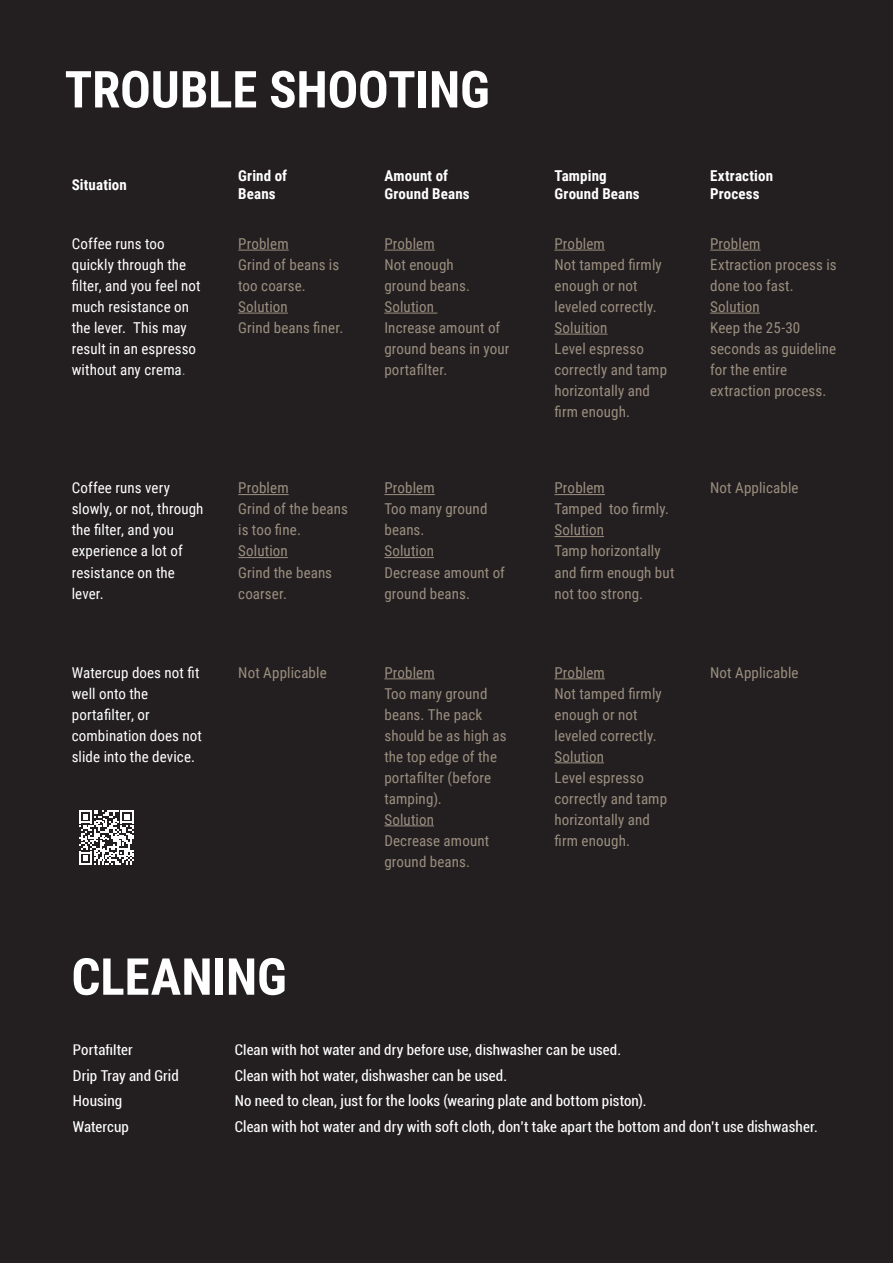
<style>
.page{position:relative;width:893px;height:1263px;background:#231f20}
.page>*{position:absolute;margin:0;border:0;box-sizing:border-box;transform-origin:0 0}
.t1{font:700 51px "Roboto Condensed";letter-spacing:-.005em;color:#fff}
.t2{font:15px/21px "Roboto Condensed";letter-spacing:.01em;color:#9a8e7f}
.t3{font:15px/21px "Roboto Condensed";letter-spacing:.01em;color:#fff}
.t4{font:condensed 15px "Roboto";letter-spacing:.005em;color:#fff}
.t5{font:700 15px "Roboto Condensed";letter-spacing:.01em;color:#fff}
.s1{color:#9a8e7f}
</style>
<div class="page">
<hr style="left:238px;top:250px;width:51px;height:1px;background:#9a8e7f">
<hr style="left:238px;top:313px;width:50px;height:1px;background:#9a8e7f">
<hr style="left:384px;top:250px;width:51px;height:1px;background:#9a8e7f">
<hr style="left:384px;top:313px;width:53px;height:1px;background:#9a8e7f">
<hr style="left:554px;top:250px;width:51px;height:1px;background:#9a8e7f">
<hr style="left:554px;top:334px;width:54px;height:1px;background:#9a8e7f">
<hr style="left:710px;top:250px;width:50px;height:1px;background:#9a8e7f">
<hr style="left:710px;top:313px;width:50px;height:1px;background:#9a8e7f">
<hr style="left:238px;top:494px;width:51px;height:1px;background:#9a8e7f">
<hr style="left:238px;top:557px;width:50px;height:1px;background:#9a8e7f">
<hr style="left:384px;top:494px;width:51px;height:1px;background:#9a8e7f">
<hr style="left:384px;top:557px;width:50px;height:1px;background:#9a8e7f">
<hr style="left:554px;top:494px;width:51px;height:1px;background:#9a8e7f">
<hr style="left:554px;top:536px;width:50px;height:1px;background:#9a8e7f">
<hr style="left:384px;top:678px;width:51px;height:1px;background:#9a8e7f">
<hr style="left:384px;top:825px;width:50px;height:1px;background:#9a8e7f">
<hr style="left:554px;top:678px;width:51px;height:1px;background:#9a8e7f">
<hr style="left:554px;top:762px;width:50px;height:1px;background:#9a8e7f">
<svg style="left:79px;top:810px;width:55px;height:55px"></svg>
<p class="t1" style="left:65px;top:54px;width:427px">TROUBLE SHOOTING</p>
<p class="t5" style="left:72px;top:174px;width:57px">Situation</p>
<p class="t3" style="left:72px;top:233px;width:94px">Coffee runs too</p>
<p class="t3" style="left:72px;top:254px;width:130px">quickly through the filter, and you feel not much resistance on the lever. This may result in an espresso without any crema<span class="s1">.</span></p>
<p class="t5" style="left:238px;top:165px;width:50px">Grind of</p>
<p class="t5" style="left:238px;top:183px;width:39px">Beans</p>
<p class="t2" style="left:238px;top:233px;width:52px">Problem</p>
<p class="t2" style="left:238px;top:254px;width:102px">Grind of beans is</p>
<p class="t2" style="left:238px;top:275px;width:69px">too coarse.</p>
<p class="t2" style="left:238px;top:296px;width:51px">Solution</p>
<p class="t2" style="left:238px;top:317px;width:107px">Grind beans finer.</p>
<p class="t5" style="left:384px;top:165px;width:65px">Amount of</p>
<p class="t5" style="left:384px;top:183px;width:87px">Ground Beans</p>
<p class="t2" style="left:384px;top:233px;width:52px">Problem</p>
<p class="t2" style="left:384px;top:254px;width:71px">Not enough</p>
<p class="t2" style="left:384px;top:275px;width:87px">ground beans.</p>
<p class="t2" style="left:384px;top:296px;width:51px">Solution</p>
<p class="t2" style="left:384px;top:317px;width:126px">Increase amount of ground beans in your portafilter.</p>
<p class="t3" style="left:72px;top:477px;width:100px">Coffee runs very</p>
<p class="t3" style="left:72px;top:498px;width:133px">slowly, or not, through the filter, and you</p>
<p class="t3" style="left:72px;top:540px;width:112px">experience a lot of</p>
<p class="t3" style="left:72px;top:561px;width:105px">resistance on the lever.</p>
<p class="t3" style="left:72px;top:661px;width:129px">Watercup does not fit well onto the</p>
<p class="t3" style="left:72px;top:703px;width:79px">portafilter, or</p>
<p class="t3" style="left:72px;top:724px;width:132px">combination does not slide into the device.</p>
<p class="t2" style="left:238px;top:477px;width:52px">Problem</p>
<p class="t2" style="left:238px;top:498px;width:111px">Grind of the beans is too fine.</p>
<p class="t2" style="left:238px;top:540px;width:51px">Solution</p>
<p class="t2" style="left:238px;top:561px;width:95px">Grind the beans coarser.</p>
<p class="t2" style="left:384px;top:477px;width:52px">Problem</p>
<p class="t2" style="left:384px;top:498px;width:105px">Too many ground beans.</p>
<p class="t2" style="left:384px;top:540px;width:51px">Solution</p>
<p class="t2" style="left:384px;top:561px;width:122px">Decrease amount of ground beans.</p>
<p class="t2" style="left:238px;top:661px;width:90px">Not Applicable</p>
<p class="t2" style="left:384px;top:661px;width:52px">Problem</p>
<p class="t2" style="left:384px;top:682px;width:105px">Too many ground</p>
<p class="t2" style="left:384px;top:703px;width:124px">beans. The pack should be as high as the top edge of the</p>
<p class="t2" style="left:384px;top:766px;width:108px">portafilter (before tamping).</p>
<p class="t2" style="left:384px;top:808px;width:51px">Solution</p>
<p class="t2" style="left:384px;top:829px;width:106px">Decrease amount ground beans.</p>
<p class="t1" style="left:71px;top:941px;width:217px">CLEANING</p>
<p class="t5" style="left:554px;top:165px;width:54px">Tamping</p>
<p class="t5" style="left:554px;top:183px;width:87px">Ground Beans</p>
<p class="t2" style="left:554px;top:233px;width:52px">Problem</p>
<p class="t2" style="left:554px;top:254px;width:109px">Not tamped firmly enough or not</p>
<p class="t2" style="left:554px;top:296px;width:104px">leveled correctly.</p>
<p class="t2" style="left:554px;top:317px;width:55px">Soluition</p>
<p class="t2" style="left:554px;top:338px;width:114px">Level espresso correctly and tamp horizontally and firm enough.</p>
<p class="t2" style="left:554px;top:477px;width:52px">Problem</p>
<p class="t2" style="left:554px;top:498px;width:116px">Tamped too firmly.</p>
<p class="t2" style="left:554px;top:519px;width:51px">Solution</p>
<p class="t2" style="left:554px;top:540px;width:121px">Tamp horizontally and firm enough but not too strong.</p>
<p class="t2" style="left:554px;top:661px;width:52px">Problem</p>
<p class="t2" style="left:554px;top:682px;width:109px">Not tamped firmly</p>
<p class="t2" style="left:554px;top:703px;width:84px">enough or not</p>
<p class="t2" style="left:554px;top:724px;width:104px">leveled correctly.</p>
<p class="t2" style="left:554px;top:745px;width:51px">Solution</p>
<p class="t2" style="left:554px;top:766px;width:114px">Level espresso correctly and tamp horizontally and firm enough.</p>
<p class="t5" style="left:710px;top:165px;width:64px">Extraction</p>
<p class="t5" style="left:710px;top:183px;width:51px">Process</p>
<p class="t2" style="left:710px;top:233px;width:52px">Problem</p>
<p class="t2" style="left:710px;top:254px;width:128px">Extraction process is done too fast.</p>
<p class="t2" style="left:710px;top:296px;width:51px">Solution</p>
<p class="t2" style="left:710px;top:317px;width:127px">Keep the 25-30 seconds as guideline for the entire</p>
<p class="t2" style="left:710px;top:380px;width:118px">extraction process.</p>
<p class="t2" style="left:710px;top:477px;width:90px">Not Applicable</p>
<p class="t2" style="left:710px;top:661px;width:90px">Not Applicable</p>
<p class="t4" style="left:73px;top:1040px;width:61px">Portafilter</p>
<p class="t4" style="left:235px;top:1040px;width:388px">Clean with hot water and dry before use, dishwasher can be used.</p>
<p class="t4" style="left:73px;top:1065px;width:107px">Drip Tray and Grid</p>
<p class="t4" style="left:235px;top:1065px;width:274px">Clean with hot water, dishwasher can be used.</p>
<p class="t4" style="left:73px;top:1091px;width:51px">Housing</p>
<p class="t4" style="left:235px;top:1091px;width:413px">No need to clean, just for the looks (wearing plate and bottom piston).</p>
<p class="t4" style="left:73px;top:1116px;width:58px">Watercup</p>
<p class="t4" style="left:235px;top:1116px;width:584px">Clean with hot water and dry with soft cloth, don’t take apart the bottom and don’t use dishwasher.</p>
</div>
